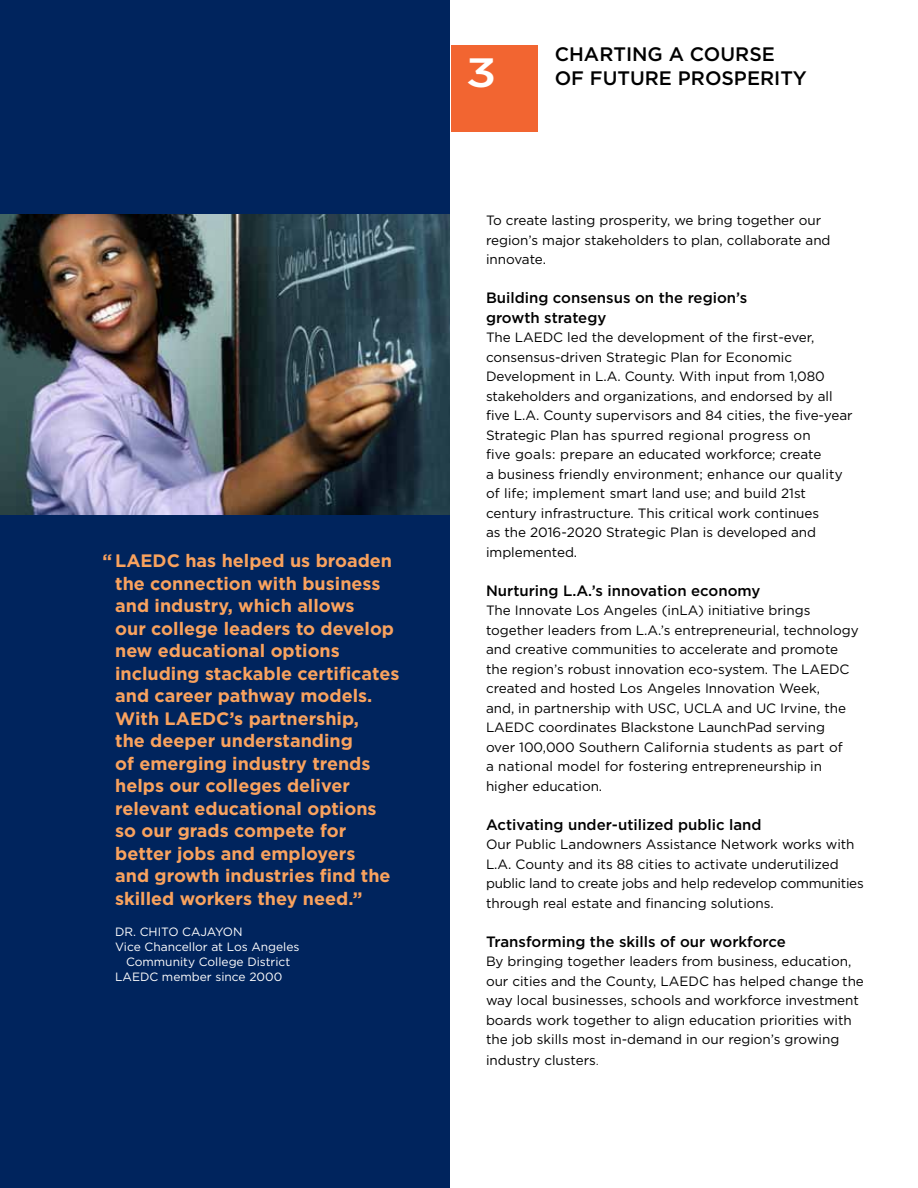
<style>
.page{position:relative;width:918px;height:1188px;background:#fff}
.page>*{position:absolute;margin:0;border:0;box-sizing:border-box;transform-origin:0 0}
.t1{font:500 40.95px "Gotham";color:#fff;scale:1.22 1}
.t2{font:500 19.5px "Gotham";color:#000}
.t3{font:700 18px/22.5px "Gotham";color:#f9a25e}
.t4{font:500 15px/19.5px "Gotham";color:#000}
.t5{font:13.5px/19.5px "Gotham";color:#000}
.t6{font:12px "Gotham";color:#fff}
.s1{font-weight:300}
</style>
<div class="page">
<div style="left:0;top:0;width:450px;height:1188px;background:#00245d"></div>
<div style="left:451px;top:45px;width:87px;height:87px;background:#f26531"></div>
<img style="left:0;top:214px;width:450px;height:301px">
<p class="t3" style="left:115px;top:549px;width:286px;text-indent:-13px">“ LAEDC has helped us broaden the connection with business and industry, which allows<br>our college leaders to develop new educational options including stackable certificates and career pathway models.<br>With LAEDC’s partnership,<br>the deeper understanding<br>of emerging industry trends helps our colleges deliver relevant educational options so our grads compete for better jobs and employers<br>and growth industries find the skilled workers they need.”</p>
<p class="t6" style="left:115px;top:925px;width:50px">Dr. Chito</p>
<p class="t6" style="left:182px;top:925px;width:18px">Caja</p>
<p class="t6" style="left:215px;top:925px;width:29px">yon</p>
<p class="t6" style="left:115px;top:940px;width:186px">Vice Chancellor at Los Angeles</p>
<p class="t6" style="left:126px;top:955px;width:166px">Community College District</p>
<p class="t6" style="left:115px;top:970px;width:169px">LAEDC member since 2000</p>
<h1 class="t1" style="left:466px;top:49px;width:27px">3</h1>
<h2 class="t2" style="left:555px;top:43px;width:219px">CHARTING A COURSE</h2>
<h2 class="t2" style="left:555px;top:67px;width:254px">OF FUTURE PROSPERITY</h2>
<p class="t5" style="left:486px;top:211px;width:346px">To create lasting prosperity, we bring together our region’s major stakeholders to plan, collaborate and innovate.</p>
<p class="t4" style="left:486px;top:288px;width:263px">Building consensus on the region’s growth strategy</p>
<p class="t5" style="left:486px;top:328px;width:368px">The LAEDC led the development of the first-ever, consensus-driven Strategic Plan for Economic Development in L.A. County. With input from 1,080 stakeholders and organizations, and endorsed by all five L.A. County supervisors and 84 cities, the five-year Strategic Plan has spurred regional progress on<br>five goals: prepare an educated workforce; create<br>a business friendly environment; enhance our quality of life; implement smart land use; and build 21st century infrastructure. This critical work continues<br>as the 2016-2020 Strategic Plan is developed and implemented.</p>
<p class="t4" style="left:486px;top:581px;width:276px">N urturing L.A.’s innovation economy</p>
<p class="t5" style="left:486px;top:601px;width:374px">The Innovate Los Angeles (inLA) initiative brings together leaders from L.A.’s entrepreneurial, technology and creative communities to accelerate and promote the region’s robust innovation eco-system. The LAEDC created and hosted Los Angeles Innovation Week,<br>and, in partnership with USC, UCLA and UC Irvine, the LAEDC coordinates Blackstone LaunchPad serving<br>over 100,000 Southern California students as part of<br>a national model for fostering entrepreneurship in higher education.</p>
<p class="t4" style="left:486px;top:815px;width:277px">Activating under-utilized public land</p>
<p class="t5" style="left:486px;top:835px;width:379px">Our Public Landowners Assistance Network works with L.A. County and its 88 cities to activate underutilized public land to create jobs and help redevelop communities through real estate and financing solutions.</p>
<p class="t4" style="left:486px;top:932px;width:301px">Transforming the skills of our workforce</p>
<p class="t5" style="left:486px;top:952px;width:379px">By bringing together leaders from business, education, our cities and the County, LAEDC has helped change the way local businesses, schools and workforce investment boards work together to align education priorities with the job skills most in-demand in our region’s growing</p>
<p class="t5" style="left:486px;top:1051px;width:114px">industry clusters<span class="s1">.</span></p>
</div>
